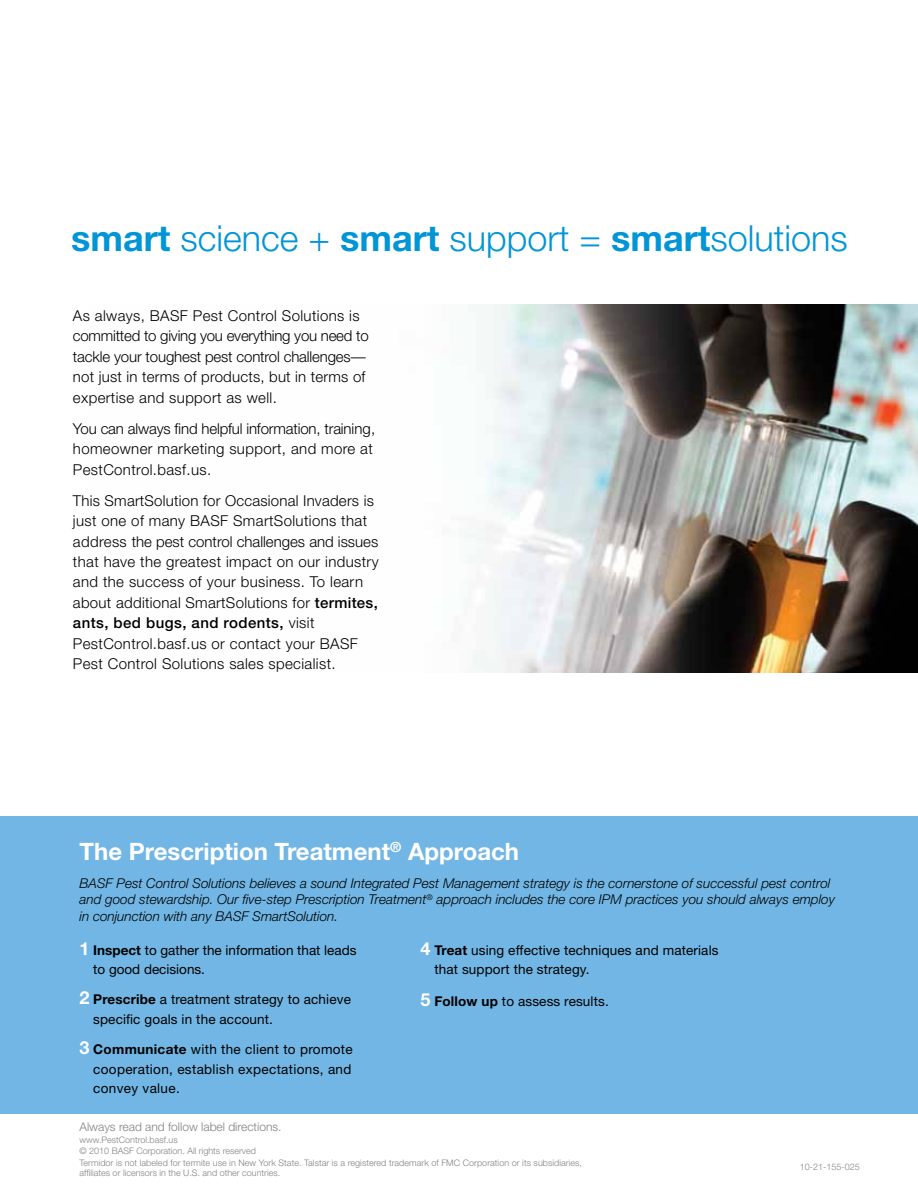
<style>
.page{position:relative;width:918px;height:1188px;background:#fff}
.page>*{position:absolute;margin:0;border:0;box-sizing:border-box;transform-origin:0 0}
.t1{font:300 36px "Helvetica Neue";color:#0095d6}
.t2{font:700 24px "Helvetica Neue";color:#fff}
.t3{font:300 15px/20.4px "Helvetica Neue";letter-spacing:.025em;color:#000}
.t4{font:13.5px/19.5px "Helvetica Neue";letter-spacing:.01em;color:#000}
.t5{font:italic 300 13.5px/16.5px "Helvetica Neue";color:#000}
.t6{font:300 12px "Helvetica Neue";color:#808285}
.t7{font:300 9px/11.6px "Helvetica Neue";color:#808285}
.s1{font-weight:700}
.s2{font-weight:500}
.s3{font-weight:700;font-size:18px;color:#fff}
</style>
<div class="page">
<img style="left:459px;top:305px;width:459px;height:368px">
<div style="left:0;top:816px;width:918px;height:298px;background:#71b6e4"></div>
<h1 class="t1" style="left:71px;top:216px;width:778px"><span class="s1">smart</span> science + <span class="s1">smart</span> support = <span class="s1">smart</span>solutions</h1>
<p class="t3" style="left:73px;top:305px;width:297px">As always, BASF Pest Control Solutions is committed to giving you everything you need to tackle your toughest pest control challenges— not just in terms of products, but in terms of expertise and support as well.</p>
<p class="t3" style="left:73px;top:418px;width:304px">You can always find helpful information, training, homeowner marketing support, and more at<br>PestControl.basf.us.</p>
<p class="t3" style="left:73px;top:490px;width:307px">This SmartSolution for Occasional Invaders is just one of many BASF SmartSolutions that address the pest control challenges and issues that have the greatest impact on our industry and the success of your business. To learn about additional SmartSolutions for <span class="s2">termites, ants, bed bugs, and rodents,</span> visit PestControl.basf.us or contact your BASF Pest Control Solutions sales specialist.</p>
<h2 class="t2" style="left:80px;top:837px;width:441px">The Prescription Treatment<sup>®</sup> Approach</h2>
<p class="t5" style="left:80px;top:874px;width:757px">BASF Pest Control Solutions believes a sound Integrated Pest Management strategy is the cornerstone of successful pest control and good stewardship. Our five-step Prescription Treatment<sup>®</sup> approach includes the core IPM practices you should always employ in conjunction with any BASF SmartSolution.</p>
<p class="t4" style="left:93px;top:940px;width:265px;text-indent:-14px"><span class="s3">1</span> <span class="s1">Inspect</span> to gather the information that leads to good decisions.</p>
<p class="t4" style="left:93px;top:990px;width:259px;text-indent:-14px"><span class="s3">2</span> <span class="s1">Prescribe</span> a treatment strategy to achieve specific goals in the account.</p>
<p class="t4" style="left:93px;top:1039px;width:261px;text-align:justify;text-indent:-14px"><span class="s3">3</span> <span class="s1">Communicate</span> with the client to promote cooperation, establish expectations, and convey value.</p>
<p class="t4" style="left:434px;top:940px;width:286px;text-indent:-14px"><span class="s3">4</span> <span class="s1">Treat</span> using effective techniques and materials that support the strategy.</p>
<p class="t4" style="left:421px;top:991px;width:190px"><span class="s3">5</span> <span class="s1">Follow up</span> to assess results.</p>
<p class="t6" style="left:80px;top:1120px;width:204px">Always read and follow label directions.</p>
<p class="t7" style="left:80px;top:1134px;width:504px">www.PestControl.basf.us<br>© 2010 BASF Corporation. All rights reserved<br>Termidor is not labeled for termite use in New York State. Talstar is a registered trademark of FMC Corporation or its subsidiaries,</p>
<p class="t7" style="left:80px;top:1167px;width:202px">affiliates or licensors in the U.S. and other countries.</p>
<p class="t7" style="left:800px;top:1161px;width:62px">10-21-155-025</p>
</div>
